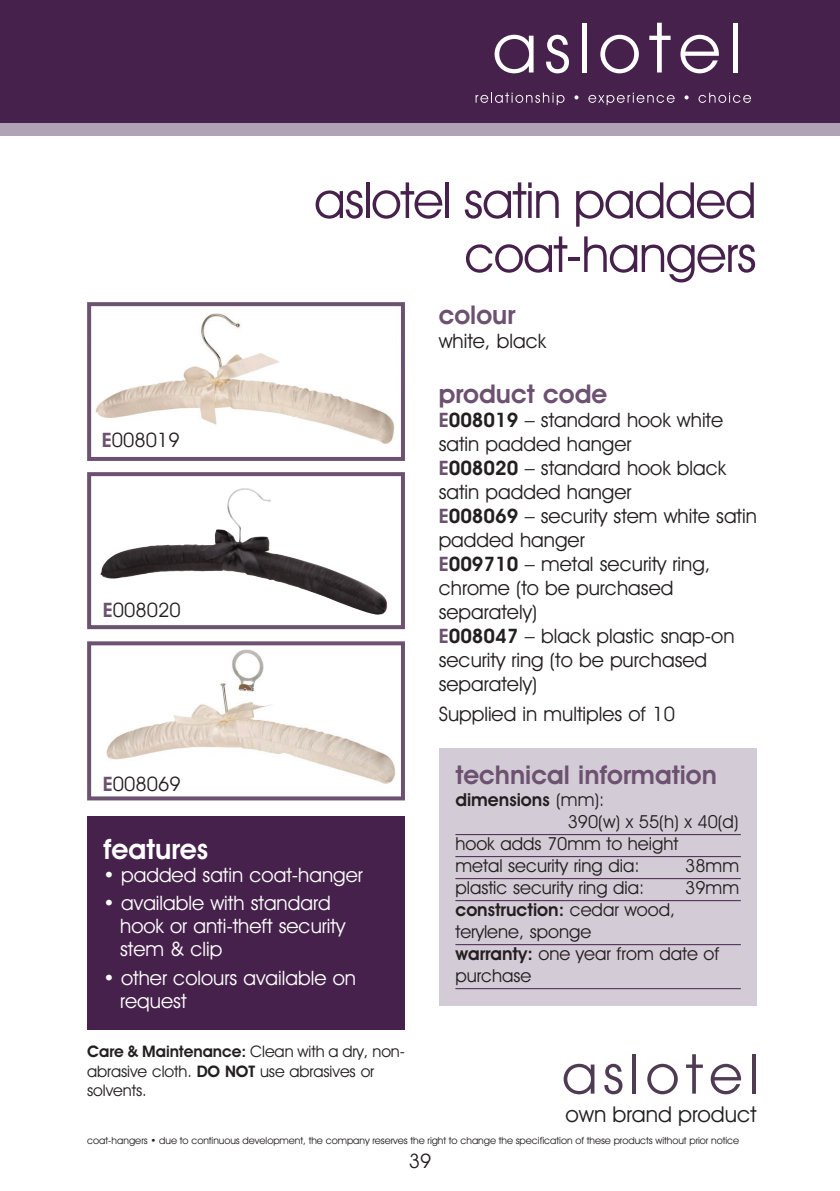
<style>
.page{position:relative;width:840px;height:1191px;background:#fff}
.page>*{position:absolute;margin:0;border:0;box-sizing:border-box;transform-origin:0 0}
.t1{font:50px/54px "Avant Garde IT Cby BT";letter-spacing:-.02em;color:#46214b;text-align:right}
.features_subhead{font:600 28px "Avant Garde IT Cby BT";color:#fff}
.Colour_subhead{font:600 26px "Avant Garde IT Cby BT";color:#6c5270}
.t2{font:22px "Avant Garde IT Cby BT";color:#231f20}
.text{font:20px/24px "Avant Garde IT Cby BT";color:#231f20}
.Feature_bullets{font:20px/23px "Avant Garde IT Cby BT";color:#fff}
.Table_info{font:18px/22px "Avant Garde IT Cby BT";color:#231f20}
.disclaimer_etc{font:16px/19.2px "Avant Garde IT Cby BT";letter-spacing:-.005em;color:#231f20}
.ID_tag{font:10px "Avant Garde IT Cby BT";letter-spacing:-.005em;color:#231f20}
.s1{font-weight:600;color:#6c5270}
.s2{font-weight:600}
</style>
<div class="page">
<div style="left:0;top:123px;width:839px;height:13px;background:#b1a3b6"></div>
<div style="left:0;top:0;width:839px;height:123px;background:#46214b"></div>
<svg style="left:475px;top:93px;width:89px;height:12px"></svg>
<svg style="left:574px;top:95px;width:4px;height:4px"></svg>
<svg style="left:588px;top:93px;width:86px;height:12px"></svg>
<svg style="left:684px;top:95px;width:4px;height:4px"></svg>
<svg style="left:698px;top:93px;width:52px;height:10px"></svg>
<svg style="left:494px;top:35px;width:39px;height:38px"></svg>
<svg style="left:546px;top:35px;width:23px;height:38px"></svg>
<div style="left:581px;top:23px;width:5px;height:49px;background:#fff"></div>
<svg style="left:600px;top:23px;width:70px;height:50px"></svg>
<svg style="left:680px;top:35px;width:38px;height:38px"></svg>
<div style="left:732px;top:23px;width:5px;height:49px;background:#fff"></div>
<img style="left:106px;top:649px;width:290px;height:135px">
<div style="left:87px;top:641px;width:318px;height:159px;border:4px solid #6c5270"></div>
<img style="left:95px;top:313px;width:300px;height:131px">
<div style="left:87px;top:302px;width:318px;height:159px;border:4px solid #6c5270"></div>
<div style="left:87px;top:816px;width:318px;height:214px;background:#46214b"></div>
<svg style="left:563px;top:1063px;width:31px;height:31px"></svg>
<svg style="left:604px;top:1063px;width:18px;height:31px"></svg>
<hr style="left:632px;top:1054px;width:4px;height:39px;background:#503b54">
<svg style="left:647px;top:1063px;width:30px;height:31px"></svg>
<svg style="left:686px;top:1054px;width:16px;height:39px"></svg>
<svg style="left:710px;top:1063px;width:30px;height:31px"></svg>
<svg style="left:752px;top:1054px;width:3px;height:39px"></svg>
<div style="left:439px;top:748px;width:317px;height:257px;background:#d3cbd6"></div>
<hr style="left:455px;top:834px;width:285px;height:1px;background:#46214b">
<hr style="left:455px;top:856px;width:285px;height:1px;background:#46214b">
<hr style="left:455px;top:878px;width:285px;height:1px;background:#46214b">
<hr style="left:455px;top:900px;width:285px;height:1px;background:#46214b">
<hr style="left:455px;top:944px;width:285px;height:1px;background:#46214b">
<hr style="left:455px;top:988px;width:285px;height:1px;background:#46214b">
<div style="left:87px;top:472px;width:318px;height:157px;border:4px solid #6c5270"></div>
<img style="left:100px;top:488px;width:236px;height:113px">
<p class="text" style="left:102px;top:428px;width:79px"><span class="s1">E</span>008019</p>
<p class="text" style="left:103px;top:598px;width:79px"><span class="s1">E</span>008020</p>
<p class="t1" style="left:314px;top:173px;width:443px">aslotel satin padded coat-hangers</p>
<p class="Colour_subhead" style="left:438px;top:299px;width:78px">colour</p>
<p class="text" style="left:438px;top:329px;width:109px">white, black</p>
<p class="Colour_subhead" style="left:438px;top:378px;width:170px">product code</p>
<p class="text" style="left:438px;top:408px;width:286px"><span class="s1">E</span><span class="s2">008019</span> – standard hook white satin padded hanger</p>
<p class="text" style="left:438px;top:456px;width:289px"><span class="s1">E</span><span class="s2">008020</span> – standard hook black satin padded hanger</p>
<p class="text" style="left:438px;top:504px;width:319px"><span class="s1">E</span><span class="s2">008069</span> – security stem white satin padded hanger</p>
<p class="text" style="left:438px;top:552px;width:273px"><span class="s1">E</span><span class="s2">009710</span> – metal security ring, chrome (to be purchased separately)</p>
<p class="text" style="left:438px;top:624px;width:297px"><span class="s1">E</span><span class="s2">008047</span> – black plastic snap-on security ring (to be purchased separately)</p>
<p class="text" style="left:438px;top:702px;width:238px">Supplied in multiples of 10</p>
<p class="text" style="left:103px;top:771px;width:79px"><span class="s1">E</span>008069</p>
<p class="features_subhead" style="left:103px;top:832px;width:106px">features</p>
<p class="Feature_bullets" style="left:103px;top:863px;width:261px">• padded satin coat-hanger</p>
<p class="Feature_bullets" style="left:120px;top:891px;width:226px;text-indent:-17px">• available with standard hook or anti-theft security stem &amp; clip</p>
<p class="Feature_bullets" style="left:120px;top:966px;width:237px;text-indent:-17px">• other colours available on request</p>
<p class="disclaimer_etc" style="left:87px;top:1042px;width:319px"><span class="s2">Care &amp; Maintenance:</span> Clean with a dry, non&shy;abrasive cloth. <span class="s2">DO NOT</span> use abrasives or solvents.</p>
<p class="Colour_subhead" style="left:455px;top:759px;width:263px">technical information</p>
<p class="Table_info" style="left:567px;top:789px;width:172px;text-indent:-112px"><span class="s2">dimensions</span> (mm):<br>390(w) x 55(h) x 40(d)</p>
<p class="Table_info" style="left:455px;top:833px;width:224px">hook adds 70mm to height</p>
<p class="Table_info" style="left:455px;top:855px;width:185px">metal security ring dia:</p>
<p class="Table_info" style="left:685px;top:855px;width:55px">38mm</p>
<p class="Table_info" style="left:455px;top:877px;width:190px">plastic security ring dia:</p>
<p class="Table_info" style="left:685px;top:877px;width:55px">39mm</p>
<p class="Table_info" style="left:455px;top:899px;width:221px"><span class="s2">construction:</span> cedar wood, terylene, sponge</p>
<p class="Table_info" style="left:455px;top:943px;width:265px"><span class="s2">warranty:</span> one year from date of purchase</p>
<p class="t2" style="left:565px;top:1100px;width:192px">own brand product</p>
<p class="ID_tag" style="left:87px;top:1134px;width:653px">coat-hangers • due to continuous development, the company reserves the right to change the specification of these products without prior notice</p>
<p class="text" style="left:408px;top:1148px;width:24px">39</p>
</div>
